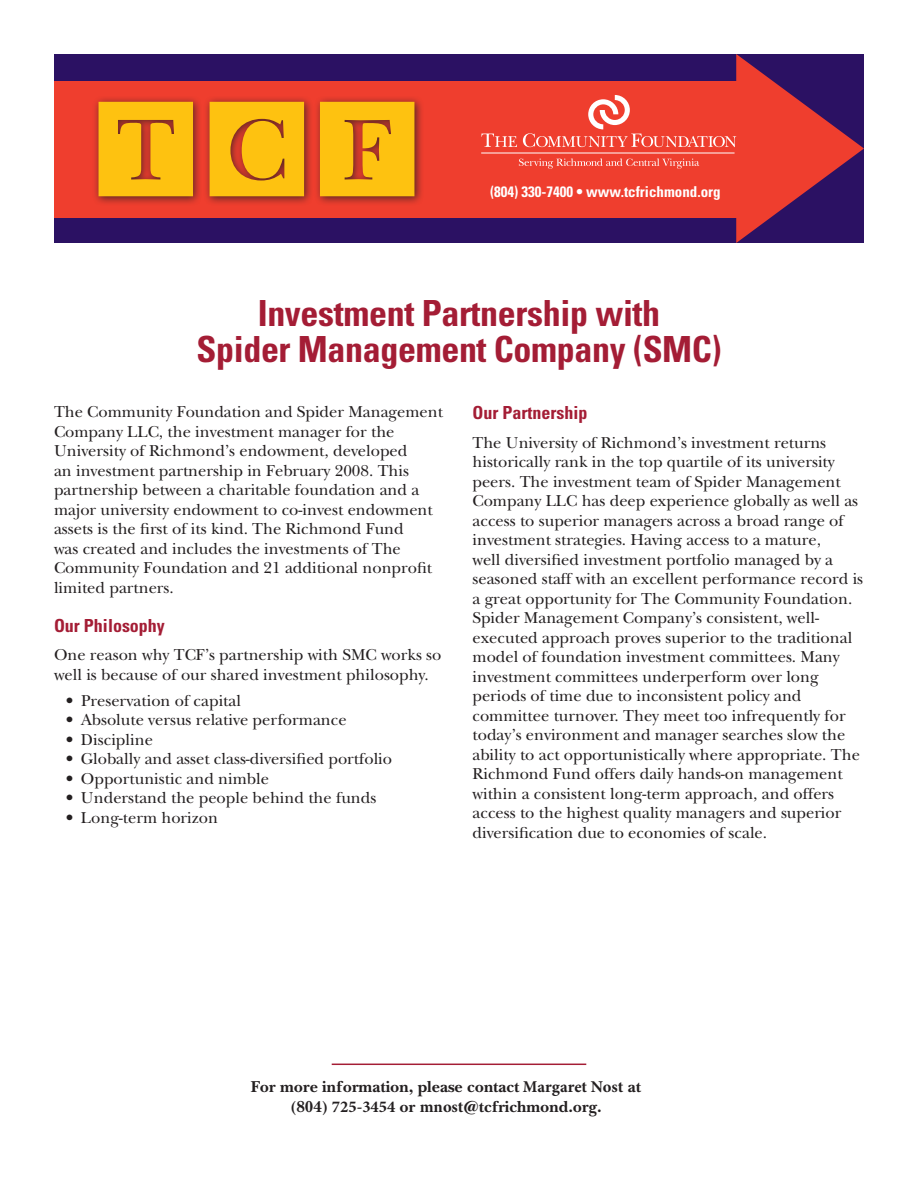
<style>
.page{position:relative;width:918px;height:1188px;background:#fff}
.page>*{position:absolute;margin:0;border:0;box-sizing:border-box;transform-origin:0 0}
.t1{font:700 condensed 36px/36px "Univers";letter-spacing:-.01em;color:#a41d35;text-align:center}
.t2{font:700 condensed 18px "Univers";color:#a41d35}
.t3{font:16.5px/19.5px "New Baskerville";color:#231f20}
.t4{font:700 16.5px/19.4px "New Baskerville";color:#231f20;text-align:center}
.t5{font:700 condensed 15px "Univers";color:#fff}
.s1{font-family:"Minion Pro"}
</style>
<div class="page">
<div style="left:54px;top:54px;width:810px;height:189px;background:#2b1163"></div>
<div style="left:54px;top:81px;width:682px;height:136px;background:#ef3e2e"></div>
<div style="left:92px;top:96px;width:333px;height:110px;background:#231f20;opacity:.75"></div>
<svg style="left:99px;top:102px;width:94px;height:94px;background:#f5b412"></svg>
<svg style="left:210px;top:102px;width:94px;height:94px;background:#f5b412"></svg>
<svg style="left:320px;top:102px;width:94px;height:94px;background:#f5b312"></svg>
<svg style="left:481px;top:54px;width:383px;height:189px"></svg>
<hr style="left:481px;top:153px;width:254px;height:1px;background:#fff">
<hr style="left:332px;top:1064px;width:254px;height:1px;background:#a41d35">
<p class="t5" style="left:490px;top:182px;width:232px">(804) 330-7400 • www.tcfrichmond.org</p>
<h1 class="t1" style="left:196px;top:295px;width:527px">Investment Partnership with<br>Spider Management Company (SMC)</h1>
<p class="t3" style="left:54px;top:402px;width:391px">The Community Foundation and Spider Management Company LLC, the investment manager for the University of Richmond’s endowment, developed<br>an investment partnership in February 2008. This partnership between a charitable foundation and a major university endowment to co-invest endowment assets is the first of its kind. The Richmond Fund<br>was created and includes the investments of The Community Foundation and 21 additional nonprofit limited partners.</p>
<p class="t2" style="left:54px;top:614px;width:112px">Our Philosophy</p>
<p class="t3" style="left:54px;top:645px;width:389px">One reason why TCF’s partnership with SMC works so well is because of our shared investment philosophy.</p>
<p class="t3" style="left:66px;top:691px;width:177px">• Preservation of capital</p>
<p class="t3" style="left:66px;top:710px;width:282px">• Absolute versus relative performance</p>
<p class="t3" style="left:66px;top:730px;width:89px">• Discipline</p>
<p class="t3" style="left:66px;top:749px;width:328px">• Globally and asset class-diversified portfolio</p>
<p class="t3" style="left:66px;top:769px;width:205px">• Opportunistic and nimble</p>
<p class="t3" style="left:66px;top:788px;width:312px">• Understand the people behind the funds</p>
<p class="t3" style="left:66px;top:808px;width:154px">• Long-term horizon</p>
<p class="t2" style="left:472px;top:402px;width:116px">Our Partnership</p>
<p class="t3" style="left:472px;top:433px;width:392px">The University of Richmond’s investment returns historically rank in the top quartile of its university peers. The investment team of Spider Management Company LLC has deep experience globally as well as access to superior managers across a broad range of investment strategies. Having access to a mature,<br>well diversified investment portfolio managed by a seasoned staff with an excellent performance record is a great opportunity for The Community Foundation.<br>Spider Management Company’s consistent, well&shy;executed approach proves superior to the traditional model of foundation investment committees. Many investment committees underperform over long periods of time due to inconsistent policy and committee turnover. They meet too infrequently for today’s environment and manager searches slow the ability to act opportunistically where appropriate. The Richmond Fund offers daily hands-on management within a consistent long-term approach, and offers access to the highest quality managers and superior diversification due to economies of scale.</p>
<p class="t4" style="left:251px;top:1077px;width:392px">For more information, please contact <span class="s1">Margaret Nost</span> at (804) <span class="s1">725-3454</span> or <span class="s1">mnost</span>@tcfrichmond.org.</p>
</div>
